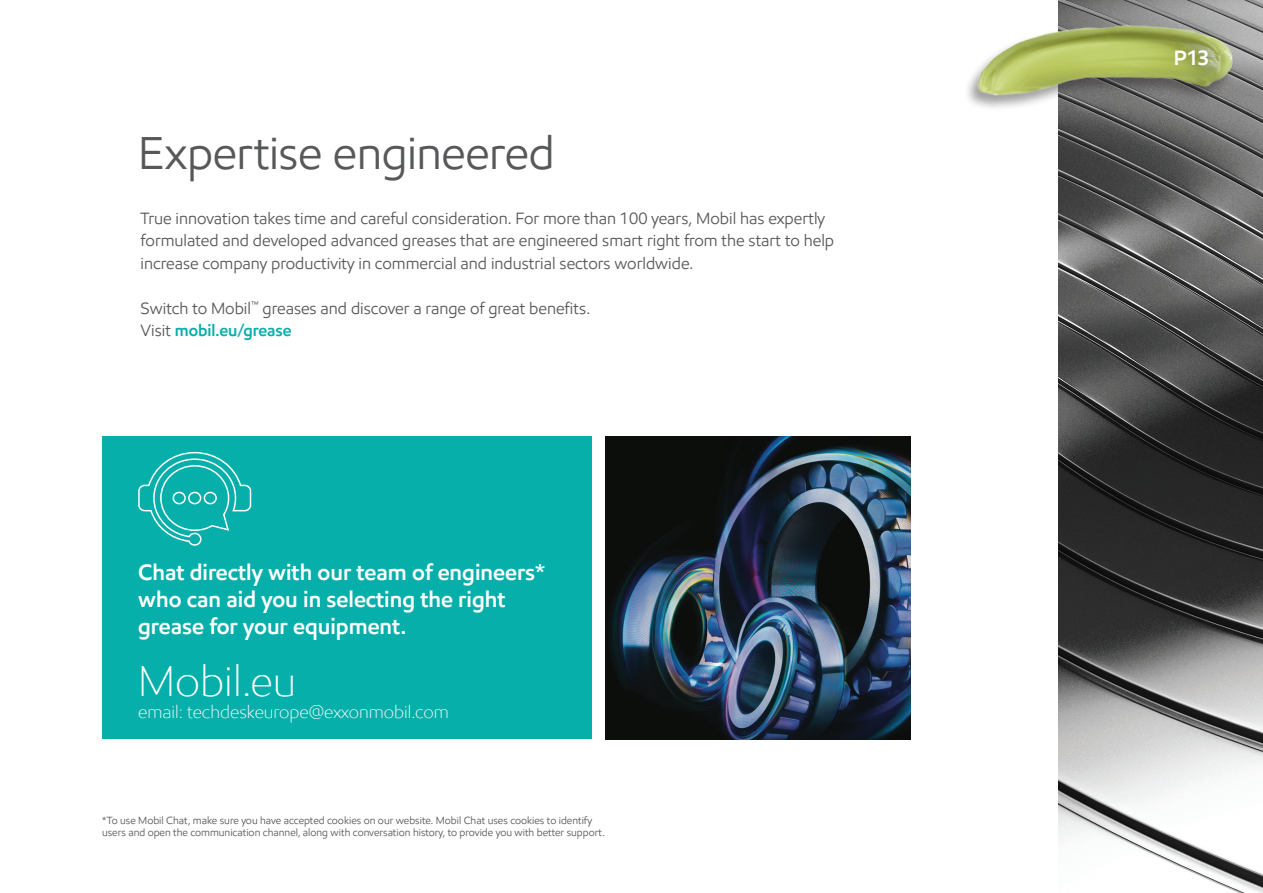
<style>
.page{position:relative;width:1263px;height:893px;background:#fff}
.page>*{position:absolute;margin:0;border:0;box-sizing:border-box;transform-origin:0 0}
.t1{font:46.5px "E Mprint";letter-spacing:-.005em;color:#57585a}
.t2{font:300 43.5px "E Mprint";color:#fff}
.t3{font:600 22.5px/27px "E Mprint";color:#fff}
.t4{font:600 21px "E Mprint";color:#fff}
.t5{font:300 18px "E Mprint";color:#fff}
.t6{font:16.5px/22.5px "E Mprint";color:#57585a}
.t7{font:600 16.5px "E Mprint";color:#06afaa}
.t8{font:10.5px/12px "E Mprint";color:#57585a}
.s1{font-weight:400;color:#57585a}
</style>
<div class="page">
<img style="left:1059px;top:0;width:204px;height:893px">
<img style="left:967px;top:18px;width:269px;height:101px">
<hr style="left:0;top:0;width:1px;height:458px;background:#c3e4e3">
<div style="left:102px;top:436px;width:489px;height:303px;background:#06afaa"></div>
<img style="left:606px;top:436px;width:304px;height:303px">
<svg style="left:138px;top:451px;width:114px;height:95px"></svg>
<p class="t1" style="left:138px;top:124px;width:418px">Expertise engineered</p>
<p class="t6" style="left:141px;top:207px;width:695px">True innovation takes time and careful consideration. For more than 100 years, Mobil has expertly formulated and developed advanced greases that are engineered smart right from the start to help increase company productivity in commercial and industrial sectors worldwide.</p>
<p class="t6" style="left:141px;top:297px;width:451px">Switch to Mobil<sup>™</sup> greases and discover a range of great benefits.</p>
<p class="t7" style="left:141px;top:321px;width:153px"><span class="s1">Visit</span> mobil.eu/grease</p>
<p class="t3" style="left:138px;top:559px;width:409px">Chat directly with our team of engineers* who can aid you in selecting the right grease for your equipment.</p>
<p class="t2" style="left:138px;top:655px;width:159px">Mobil.eu</p>
<p class="t5" style="left:138px;top:701px;width:312px">email: techdeskeurope@exxonmobil.com</p>
<p class="t8" style="left:102px;top:815px;width:504px">*To use Mobil Chat, make sure you have accepted cookies on our website. Mobil Chat uses cookies to identify users and open the communication channel, along with conversation history, to provide you with better support.</p>
<p class="t4" style="left:1174px;top:45px;width:37px">P13</p>
</div>
